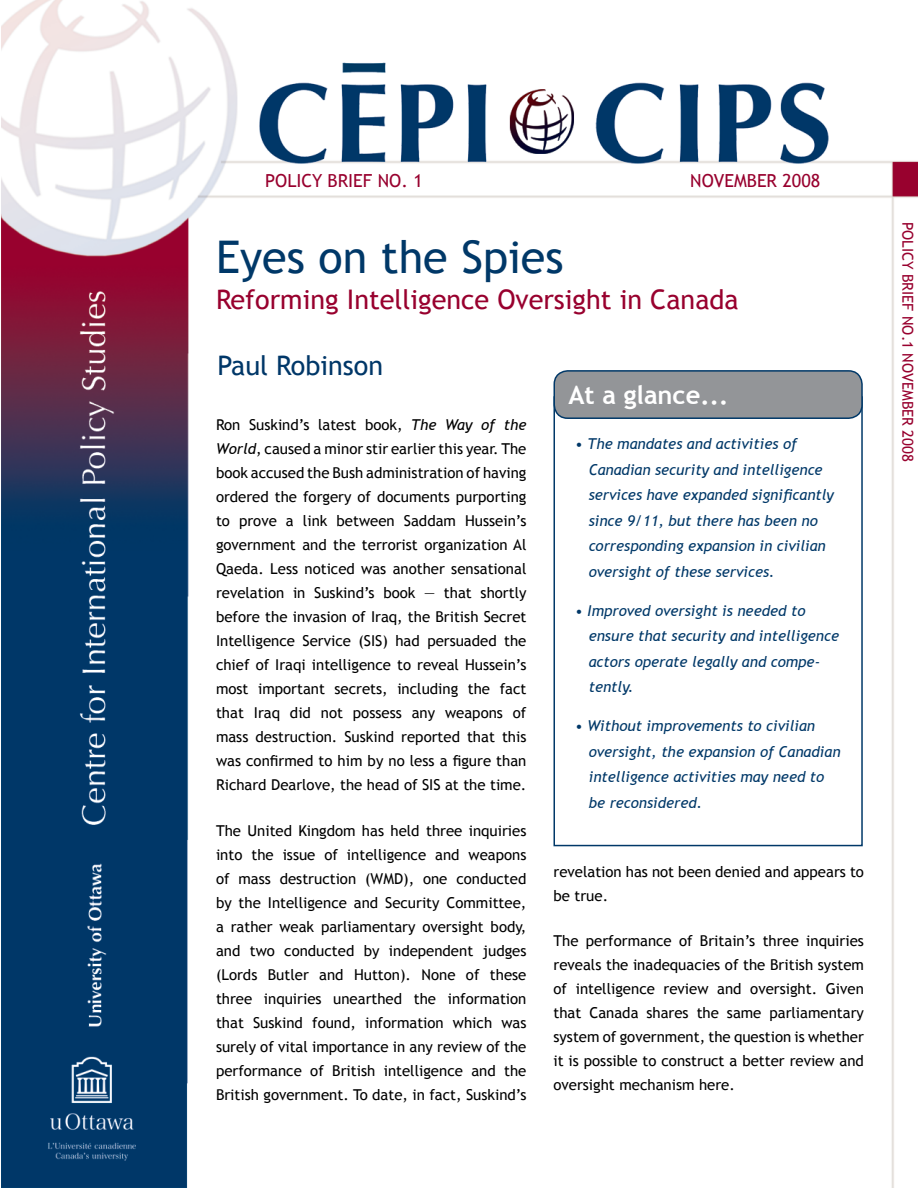
<style>
.page{position:relative;width:918px;height:1188px;background:#fff}
.page>*{position:absolute;margin:0;border:0;box-sizing:border-box;transform-origin:0 0}
.t1{font:45px "Trebuchet MS";color:#003868}
.t2{font:27px "Trebuchet MS";color:#98002e}
.t3{font:27px "Trebuchet MS";color:#003768}
.t4{font:700 25.5px "Trebuchet MS";color:#fff}
.t5{font:18px "Trebuchet MS";color:#98002e}
.t6{font:15px/24px "Trebuchet MS";color:#000;text-align:justify}
.t7{font:italic 15px/25.5px "Trebuchet MS";color:#003868}
.t8{font:15px "Trebuchet MS";color:#98002e}
.s1{font-style:italic}
</style>
<div class="page">
<img style="left:1px;top:0;width:917px;height:1187px">
<div style="left:243px;top:204px;width:622px;height:929px;background:#fff"></div>
<div style="left:232px;top:165px;width:628px;height:30px;background:#fff"></div>
<svg style="left:215px;top:237px;width:31px;height:81px"></svg>
<div style="left:554px;top:396px;width:309px;height:450px;border:2px solid #003868"></div>
<div style="left:554px;top:371px;width:308px;height:47px;background:#939598;border-radius:14px"></div>
<div style="left:554px;top:370px;width:309px;height:49px;border:2px solid #003868;border-radius:14px"></div>
<svg style="left:216px;top:352px;width:30px;height:28px"></svg>
<p class="t5" style="left:265px;top:170px;width:159px">POLICY BRIEF NO. 1</p>
<p class="t5" style="left:690px;top:170px;width:132px">NOVEMBER 2008</p>
<h1 class="t1" style="left:216px;top:231px;width:349px">Eyes on the Spies</h1>
<h2 class="t2" style="left:216px;top:284px;width:524px">Reforming Intelligence Oversight in Canada</h2>
<h2 class="t3" style="left:218px;top:350px;width:167px">Paul Robinson</h2>
<p class="t6" style="left:216px;top:413px;width:312px">Ron Suskind’s latest book, <span class="s1">The Way of the World</span>, caused a minor stir earlier this year. The book accused the Bush administration of having ordered the forgery of documents purporting to prove a link between Saddam Hussein’s government and the terrorist organization Al Qaeda. Less noticed was another sensational revelation in Suskind’s book — that shortly before the invasion of Iraq, the British Secret Intelligence Service (SIS) had persuaded the chief of Iraqi intelligence to reveal Hussein’s most important secrets, including the fact that Iraq did not possess any weapons of mass destruction. Suskind reported that this was confirmed to him by no less a figure than Richard Dearlove, the head of SIS at the time.</p>
<p class="t6" style="left:216px;top:819px;width:312px">The United Kingdom has held three inquiries into the issue of intelligence and weapons of mass destruction (WMD), one conducted by the Intelligence and Security Committee, a rather weak parliamentary oversight body, and two conducted by independent judges (Lords Butler and Hutton). None of these three inquiries unearthed the information that Suskind found, information which was surely of vital importance in any review of the performance of British intelligence and the British government. To date, in fact, Suskind’s</p>
<h3 class="t4" style="left:568px;top:379px;width:161px">At a glance...</h3>
<p class="t7" style="left:589px;top:431px;width:247px;text-indent:-14px">• The mandates and activities of Canadian security and intelligence services have expanded significantly since 9/11, but there has been no corresponding expansion in civilian oversight of these services.</p>
<p class="t7" style="left:589px;top:598px;width:252px;text-indent:-14px">• Improved oversight is needed to ensure that security and intelligence actors operate legally and compe&shy;tently.</p>
<p class="t7" style="left:589px;top:713px;width:253px;text-indent:-14px">• Without improvements to civilian oversight, the expansion of Canadian intelligence activities may need to be reconsidered.</p>
<p class="t6" style="left:554px;top:860px;width:312px">revelation has not been denied and appears to be true.</p>
<p class="t6" style="left:554px;top:929px;width:312px">The performance of Britain’s three inquiries reveals the inadequacies of the British system of intelligence review and oversight. Given that Canada shares the same parliamentary system of government, the question is whether it is possible to construct a better review and oversight mechanism here.</p>
<p class="t8" style="left:917px;top:222px;width:241px;rotate:90deg">POLICY BRIEF NO.1 NOVEMBER 2008</p>
</div>
